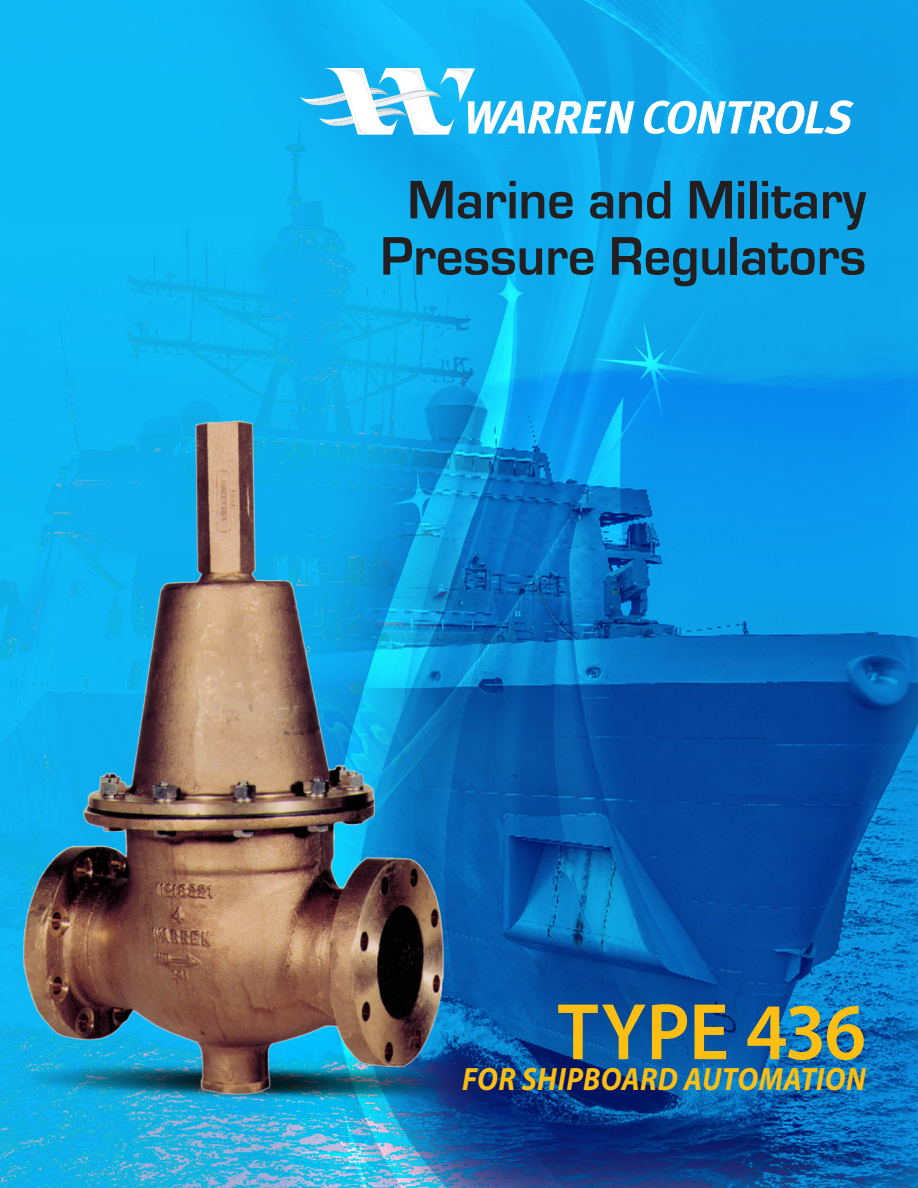
<style>
.page{position:relative;width:918px;height:1188px;background:#fff}
.page>*{position:absolute;margin:0;border:0;box-sizing:border-box;transform-origin:0 0}
.t1{font:600 81px "Myriad Pro";letter-spacing:-.01em;color:#fdbe12;scale:.96 1}
.t2{font:700 56.25px/56.2px "Eurostile";color:#231f20;text-align:center;scale:.96 1}
.t3{font:italic 700 32.4px "Myriad Pro";letter-spacing:.015em;color:#fdbe12;scale:.91 1}
</style>
<div class="page">
<img style="left:0;top:0;width:918px;height:1188px">
<svg style="left:300px;top:68px;width:334px;height:67px"></svg>
<svg style="left:644px;top:100px;width:210px;height:34px"></svg>
<img style="left:2px;top:406px;width:486px;height:730px">
<p class="t2" style="left:380px;top:173px;width:508px">Marine and Military<br>Pressure Regulators</p>
<p class="t1" style="left:558px;top:980px;width:323px">TYPE 436</p>
<p class="t3" style="left:462px;top:1058px;width:445px">FOR SHIPBOARD AUTOMATION</p>
</div>
